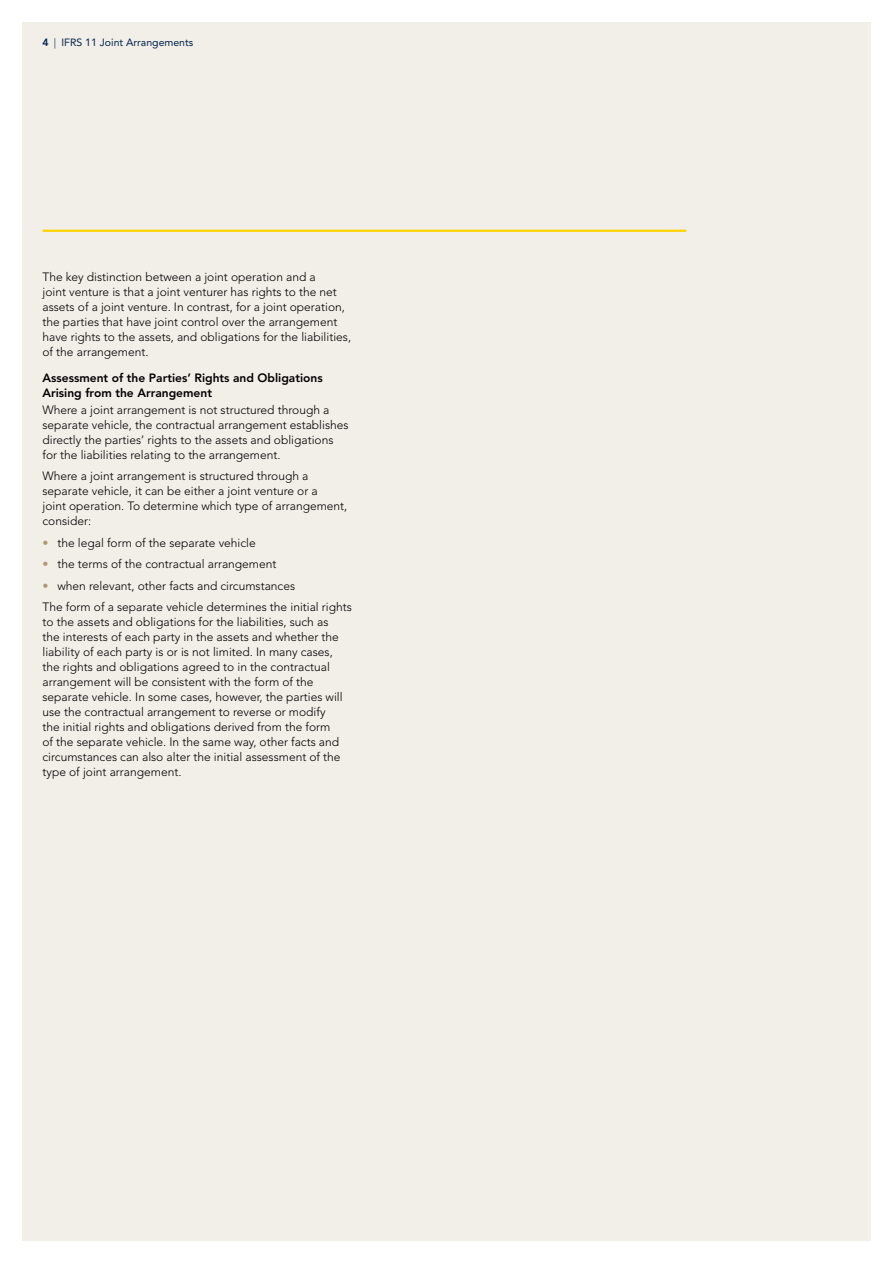
<style>
.page{position:relative;width:893px;height:1263px;background:#fff}
.page>*{position:absolute;margin:0;border:0;box-sizing:border-box;transform-origin:0 0}
.t1{font:300 12px/15px "Avenir LT Std";color:#000}
.t2{font:800 12px/15px "Avenir LT Std";color:#000}
.t3{font:10.5px "Avenir LT Std";color:#00234b}
.s1{font-weight:800}
.s2{font-weight:300}
.s3{color:#ae9974}
</style>
<div class="page">
<div style="left:22px;top:22px;width:848px;height:1218px;background:#f2eee8"></div>
<hr style="left:43px;top:230px;width:643px;height:2px;background:#ffd400">
<p class="t3" style="left:43px;top:37px;width:152px"><span class="s1">4</span> <span class="s2">|</span> IFRS 11 Joint Arrangements</p>
<p class="t1" style="left:43px;top:270px;width:310px">The key distinction between a joint operation and a<br>joint venture is that a joint venturer has rights to the net assets of a joint venture. In contrast, for a joint operation, the parties that have joint control over the arrangement have rights to the assets, and obligations for the liabilities, of the arrangement.</p>
<p class="t2" style="left:43px;top:370px;width:282px">Assessment of the Parties’ Rights and Obligations<br>Arising from the Arrangement</p>
<p class="t1" style="left:43px;top:402px;width:308px">Where a joint arrangement is not structured through a separate vehicle, the contractual arrangement establishes directly the parties’ rights to the assets and obligations for the liabilities relating to the arrangement.</p>
<p class="t1" style="left:43px;top:469px;width:306px">Where a joint arrangement is structured through a separate vehicle, it can be either a joint venture or a<br>joint operation. To determine which type of arrangement, consider:</p>
<p class="t1" style="left:43px;top:535px;width:215px"><span class="s3">•</span> the legal form of the separate vehicle</p>
<p class="t1" style="left:43px;top:557px;width:235px"><span class="s3">•</span> the terms of the contractual arrangement</p>
<p class="t1" style="left:43px;top:575px;width:311px;line-height:21.3px"><span class="s3">•</span> when relevant, other facts and circumstances<br>The form of a separate vehicle determines the initial rights</p>
<p class="t1" style="left:43px;top:614px;width:302px">to the assets and obligations for the liabilities, such as the interests of each party in the assets and whether the liability of each party is or is not limited. In many cases, the rights and obligations agreed to in the contractual arrangement will be consistent with the form of the separate vehicle. In some cases, however, the parties will use the contractual arrangement to reverse or modify the initial rights and obligations derived from the form of the separate vehicle. In the same way, other facts and circumstances can also alter the initial assessment of the type of joint arrangement.</p>
</div>
